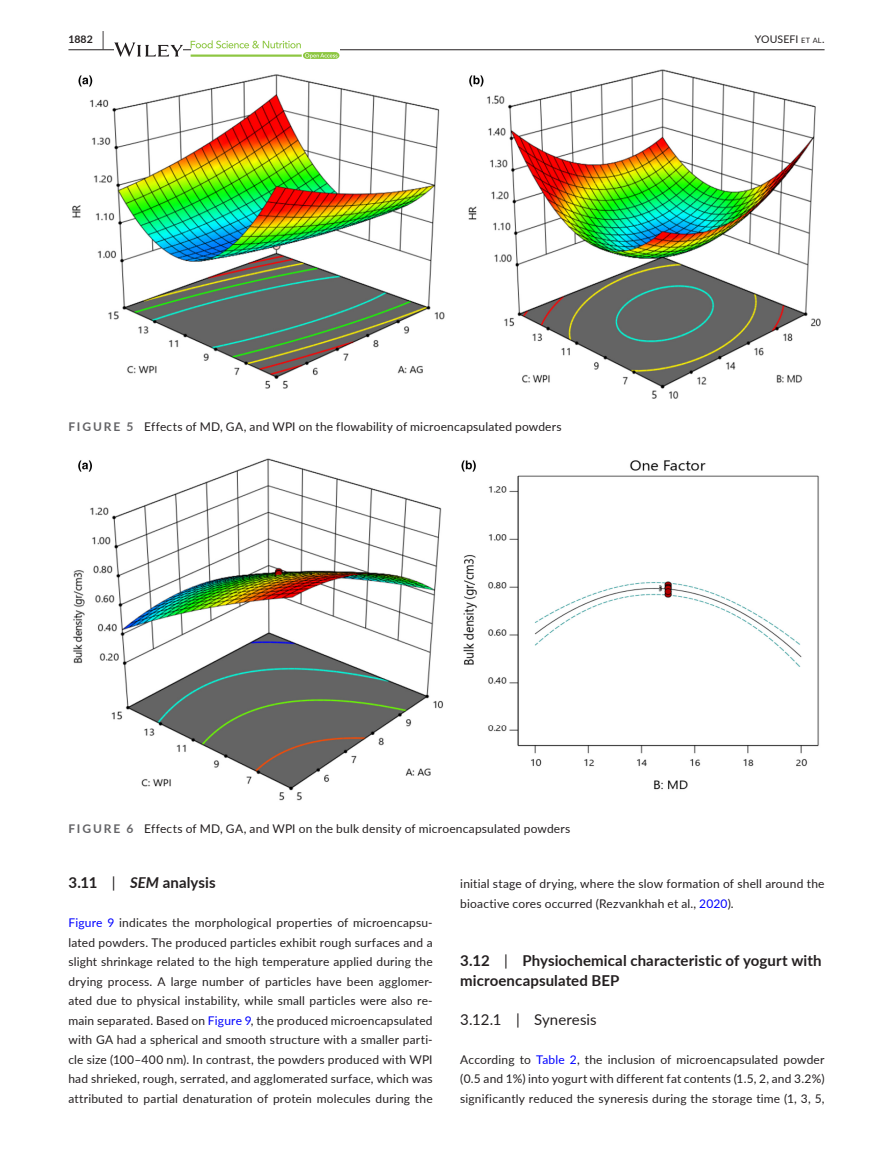
<style>
.page{position:relative;width:893px;height:1174px;background:#fff}
.page>*{position:absolute;margin:0;border:0;box-sizing:border-box;transform-origin:0 0}
.t1{font:700 15px/19.5px "Lato";letter-spacing:.005em;color:#231f20}
.t2{font:15px "Lato";letter-spacing:.005em;color:#231f20}
.t3{font:12px/19.5px "Lato";letter-spacing:.015em;color:#231f20;text-align:justify}
.t4{font:10.5px "Lato";letter-spacing:.01em;color:#231f20}
.t5{font:700 10.5px "Lato";color:#231f20}
.s1{font-size:19.5px}
.s2{font-size:7.35px}
.s3{font-weight:700;color:#636366}
.s4{font-weight:400}
.s5{font-style:italic}
.s6{color:#00f}
</style>
<div class="page">
<hr style="left:68px;top:49px;width:756px;height:1px;background:#231f20">
<svg style="left:114px;top:42px;width:69px;height:15px"></svg>
<svg style="left:191px;top:40px;width:148px;height:19px"></svg>
<img style="left:72px;top:69px;width:749px;height:329px">
<img style="left:73px;top:458px;width:746px;height:343px">
<p class="t5" style="left:68px;top:31px;width:37px">1882 <span class="s1">|</span></p>
<p class="t4" style="left:755px;top:31px;width:71px">YOUSEFI <span class="s2">et al</span>.</p>
<p class="t3" style="left:68px;top:416px;width:495px"><span class="s3">FIGURE 5</span> Effects of MD, GA, and WPI on the flowability of microencapsulated powders</p>
<p class="t3" style="left:68px;top:818px;width:503px"><span class="s3">FIGURE 6</span> Effects of MD, GA, and WPI on the bulk density of microencapsulated powders</p>
<p class="t1" style="left:68px;top:872px;width:149px">3.11 <span class="s4">|</span> <span class="s5">SEM</span> analysis</p>
<p class="t3" style="left:68px;top:912px;width:366px"><span class="s6">Figure 9</span> indicates the morphological properties of microencapsu&shy;lated powders. The produced particles exhibit rough surfaces and a slight shrinkage related to the high temperature applied during the drying process. A large number of particles have been agglomer&shy;ated due to physical instability, while small particles were also re&shy;main separated. Based on <span class="s6">Figure 9</span>, the produced microencapsulated with GA had a spherical and smooth structure with a smaller parti&shy;cle size (100–400 nm). In contrast, the powders produced with WPI had shrieked, rough, serrated, and agglomerated surface, which was attributed to partial denaturation of protein molecules during the</p>
<p class="t3" style="left:460px;top:873px;width:366px">initial stage of drying, where the slow formation of shell around the bioactive cores occurred (Rezvankhah et al., <span class="s6">2020</span>).</p>
<p class="t1" style="left:460px;top:950px;width:363px">3.12 <span class="s4">|</span> Physiochemical characteristic of yogurt with microencapsulated BEP</p>
<p class="t2" style="left:460px;top:1008px;width:138px">3.12.1 | Syneresis</p>
<p class="t3" style="left:460px;top:1049px;width:366px">According to <span class="s6">Table 2</span>, the inclusion of microencapsulated powder (0.5 and 1%) into yogurt with different fat contents (1.5, 2, and 3.2%) significantly reduced the syneresis during the storage time (1, 3, 5,</p>
</div>
